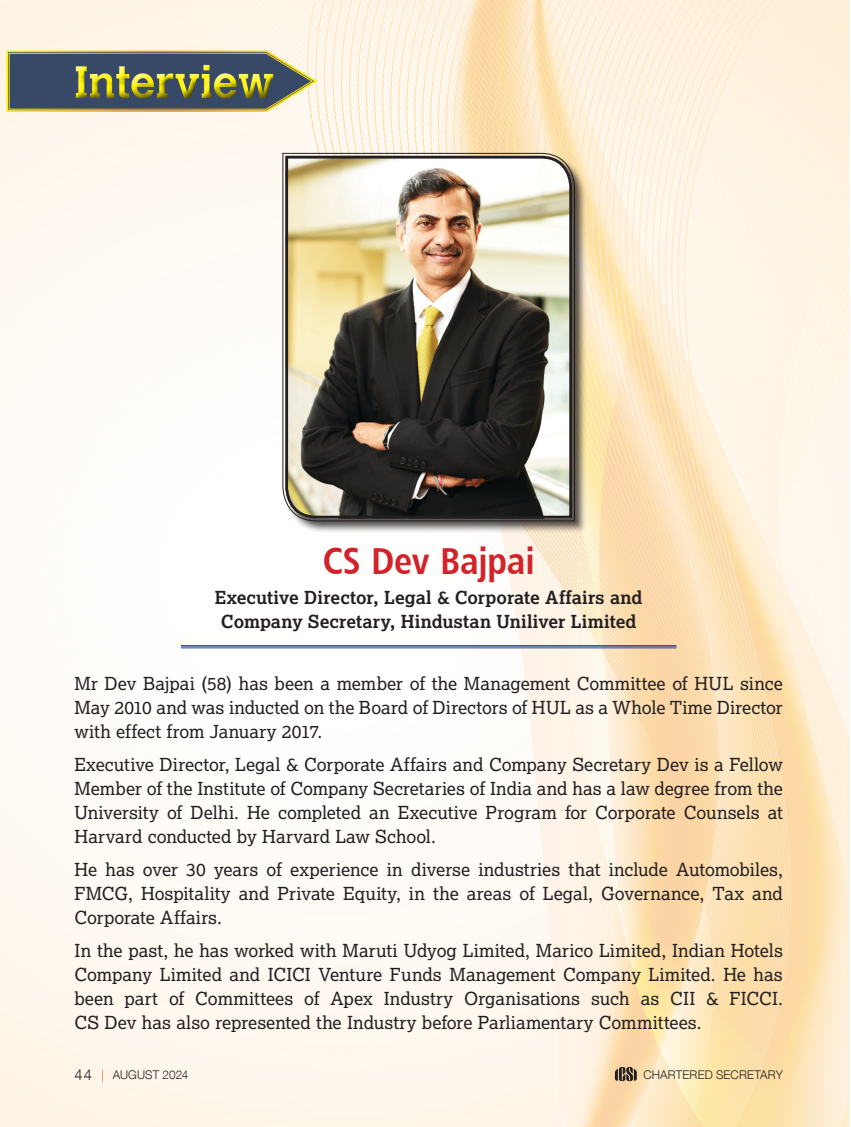
<style>
.page{position:relative;width:851px;height:1127px;background:#fff}
.page>*{position:absolute;margin:0;border:0;box-sizing:border-box;transform-origin:0 0}
.t1{font:700 45px "Calvert MT Std";letter-spacing:-.005em;color:#fff200}
.Author_Name{font:37.5px "Humanist 777 BT Bold Condensed B";letter-spacing:-.01em;color:#d2232a}
.Intro{font:18px/24px "Lexia Da Ma";color:#231f20;text-align:justify}
.Intro-2{font:700 18px/24px "Lexia Da Ma";letter-spacing:.005em;color:#231f20;text-align:center}
.t2{font:300 12px "Helvetica Neue LT Com";letter-spacing:.01em;color:#231f20}
.s1{font-size:15px}
.s2{color:#ed1c24}
</style>
<div class="page">
<img style="left:0;top:0;width:849px;height:1127px">
<svg style="left:6px;top:49px;width:313px;height:64px;background:#9c977d"></svg>
<hr style="left:181px;top:645px;width:495px;height:1px;background:#21409a">
<hr style="left:181px;top:647px;width:495px;height:1px;background:#21409a">
<div style="left:285px;top:155px;width:302px;height:379px;background:#231f20;opacity:.75"></div>
<svg style="left:282px;top:152px;width:293px;height:370px;background:#716b65"></svg>
<img style="left:284px;top:154px;width:289px;height:366px">
<svg style="left:614px;top:1067px;width:22px;height:14px"></svg>
<div style="left:67px;top:54px;width:215px;height:49px;background:#374967"></div>
<div style="left:67px;top:57px;width:217px;height:52px;background:#231f20;opacity:.75"></div>
<h1 class="t1" style="left:74px;top:54px;width:202px">Interview</h1>
<p class="Author_Name" style="left:322px;top:537px;width:213px">CS Dev Bajpai</p>
<p class="Intro-2" style="left:215px;top:585px;width:429px">Executive Director, Legal &amp; Corporate Affairs and<br>Company Secretary, Hindustan Uniliver Limited</p>
<p class="Intro" style="left:74px;top:672px;width:709px">Mr Dev Bajpai (58) has been a member of the Management Committee of HUL since May 2010 and was inducted on the Board of Directors of HUL as a Whole Time Director with effect from January 2017.</p>
<p class="Intro" style="left:74px;top:753px;width:710px">Executive Director, Legal &amp; Corporate Affairs and Company Secretary Dev is a Fellow Member of the Institute of Company Secretaries of India and has a law degree from the University of Delhi. He completed an Executive Program for Corporate Counsels at Harvard conducted by Harvard Law School.</p>
<p class="Intro" style="left:74px;top:858px;width:709px">He has over 30 years of experience in diverse industries that include Automobiles, FMCG, Hospitality and Private Equity, in the areas of Legal, Governance, Tax and Corporate Affairs.</p>
<p class="Intro" style="left:74px;top:939px;width:709px">In the past, he has worked with Maruti Udyog Limited, Marico Limited, Indian Hotels Company Limited and ICICI Venture Funds Management Company Limited. He has been part of Committees of Apex Industry Organisations such as CII &amp; FICCI.<br>CS Dev has also represented the Industry before Parliamentary Committees.</p>
<p class="t2" style="left:74px;top:1068px;width:115px"><span class="s1">44</span> <span class="s2">|</span> AUGUST 2024</p>
<p class="t2" style="left:643px;top:1067px;width:141px">CHARTERED SECRETARY</p>
</div>
